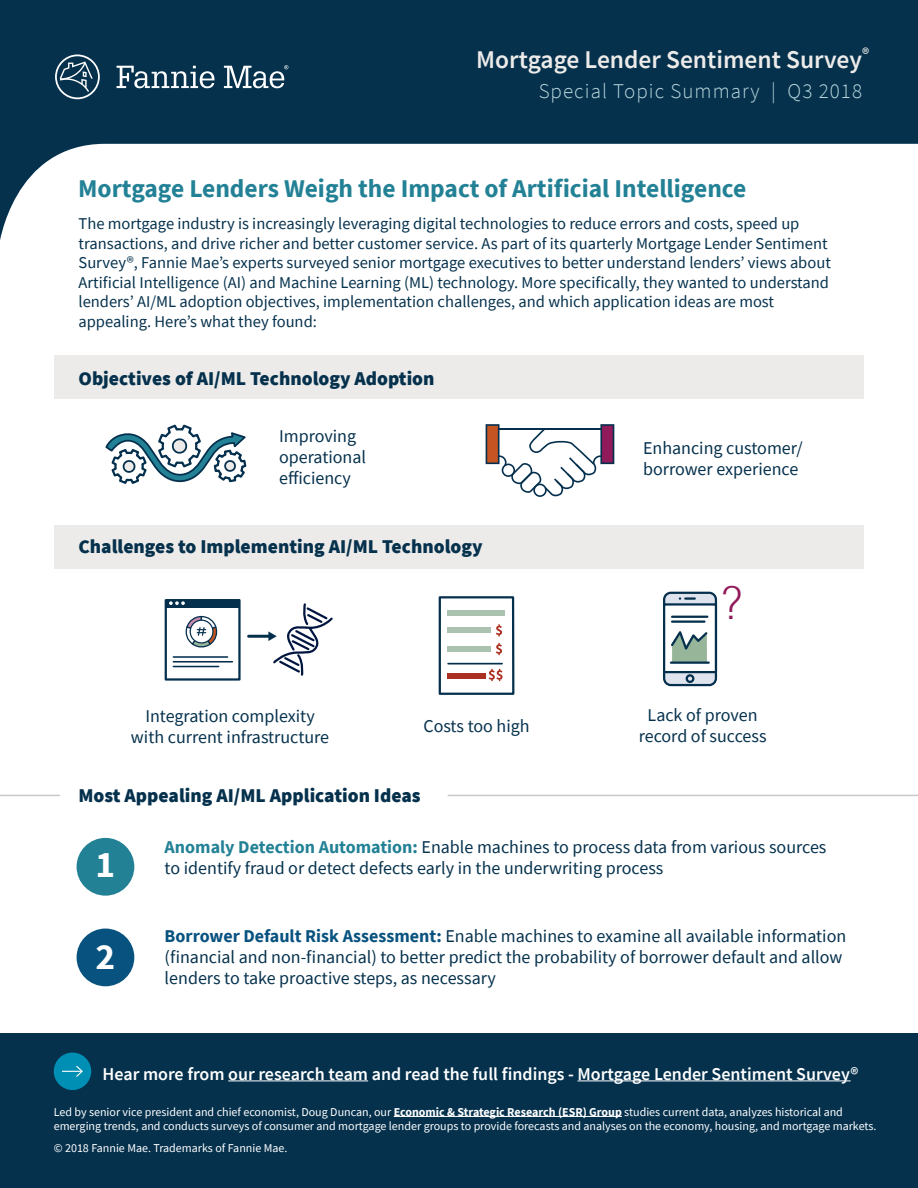
<style>
.page{position:relative;width:918px;height:1188px;background:#fff}
.page>*{position:absolute;margin:0;border:0;box-sizing:border-box;transform-origin:0 0}
.t1{font:300 45.75px "Glypha LT Std";color:#911a5b}
.t2{font:700 37.35px "Source Sans Pro";color:#fff}
.t3{font:700 25.5px "Source Sans Pro";color:#238196}
.t4{font:600 25.5px "Source Sans Pro";color:#edebe9}
.t5{font:300 21px "Source Sans Pro";letter-spacing:.05em;color:#b9d7dd}
.t6{font:900 19.5px "Source Sans Pro";color:#05314d}
.t7{font:18px/21px "Source Sans Pro";color:#05314d}
.t8{font:600 18px "Source Sans Pro";color:#fff}
.t9{font:16.5px/19.5px "Source Sans Pro";color:#05314d}
.t10{font:12px/14.4px "Source Sans Pro";color:#fff}
.s1{font-weight:700;color:#238196}
.s2{font-weight:700;color:#085280}
.s3{font-weight:700}
</style>
<div class="page">
<div style="left:54px;top:356px;width:810px;height:43px;background:#edebe9"></div>
<div style="left:54px;top:525px;width:810px;height:43px;background:#edebe9"></div>
<svg style="left:0;top:0;width:918px;height:240px;fill:#05314d"></svg>
<div style="left:0;top:1034px;width:918px;height:154px;background:#05314d"></div>
<svg style="left:55px;top:55px;width:45px;height:44px;background:#3b5d73"></svg>
<svg style="left:117px;top:65px;width:171px;height:23px"></svg>
<hr style="left:394px;top:1116px;width:228px;height:1px;background:#fff">
<hr style="left:228px;top:1080px;width:140px;height:1px;background:#fff">
<hr style="left:578px;top:1080px;width:273px;height:1px;background:#fff">
<hr style="left:448px;top:795px;width:470px;height:1px;background:#c7c9c8">
<div style="left:54px;top:1053px;width:37px;height:37px;background:#008fb4;border-radius:50%"></div>
<svg style="left:62px;top:1065px;width:21px;height:12px"></svg>
<svg style="left:105px;top:424px;width:142px;height:60px"></svg>
<hr style="left:249px;top:635px;width:21px;height:3px;background:#05304d">
<svg style="left:268px;top:603px;width:65px;height:73px"></svg>
<svg style="left:164px;top:599px;width:77px;height:82px"></svg>
<div style="left:664px;top:593px;width:52px;height:92px;background:#dee3ed;border-radius:7px"></div>
<div style="left:663px;top:592px;width:54px;height:94px;border:2px solid #05304d;border-radius:7px"></div>
<div style="left:663px;top:603px;width:54px;height:70px;background:#fff;border:2px solid #05304d"></div>
<svg style="left:669px;top:597px;width:41px;height:87px"></svg>
<div style="left:439px;top:596px;width:75px;height:99px;border:2px solid #05304d"></div>
<svg style="left:496px;top:624px;width:6px;height:32px"></svg>
<svg style="left:489px;top:669px;width:14px;height:13px"></svg>
<div style="left:447px;top:610px;width:58px;height:6px;background:#abc2b0"></div>
<div style="left:447px;top:627px;width:44px;height:5px;background:#abc2b0"></div>
<div style="left:447px;top:646px;width:44px;height:5px;background:#abc2b0"></div>
<div style="left:447px;top:673px;width:38px;height:6px;background:#ab3021"></div>
<hr style="left:448px;top:663px;width:54px;height:2px;background:#05304d">
<div style="left:77px;top:838px;width:57px;height:58px;background:#238196;border-radius:50%"></div>
<div style="left:77px;top:929px;width:57px;height:57px;background:#085280;border-radius:50%"></div>
<svg style="left:486px;top:424px;width:128px;height:73px"></svg>
<hr style="left:0;top:795px;width:60px;height:1px;background:#c7c9c8">
<p class="t4" style="left:476px;top:43px;width:395px">Mortgage Lender Sentiment Survey<sup>®</sup></p>
<p class="t5" style="left:539px;top:78px;width:325px">Special Topic Summary | Q3 2018</p>
<p class="t3" style="left:78px;top:172px;width:670px">Mortgage Lenders Weigh the Impact of Artificial Intelligence</p>
<p class="t9" style="left:79px;top:214px;width:754px">The mortgage industry is increasingly leveraging digital technologies to reduce errors and costs, speed up transactions, and drive richer and better customer service. As part of its quarterly Mortgage Lender Sentiment Survey®, Fannie Mae’s experts surveyed senior mortgage executives to better understand lenders’ views about Artificial Intelligence (AI) and Machine Learning (ML) technology. More specifically, they wanted to understand lenders’ AI/ML adoption objectives, implementation challenges, and which application ideas are most appealing. Here’s what they found:</p>
<p class="t6" style="left:79px;top:365px;width:358px">Objectives of AI/ML Technology Adoption</p>
<p class="t7" style="left:279px;top:425px;width:89px">Improving operational efficiency</p>
<p class="t6" style="left:79px;top:533px;width:406px">Challenges to Implementing AI/ML Technology</p>
<p class="t7" style="left:131px;top:706px;width:200px;text-align:center">Integration complexity with current infrastructure</p>
<p class="t7" style="left:423px;top:715px;width:108px">Costs too high</p>
<p class="t6" style="left:79px;top:782px;width:344px">Most Appealing AI/ML Application Ideas</p>
<p class="t7" style="left:643px;top:437px;width:161px">Enhancing customer/ borrower experience</p>
<p class="t1" style="left:721px;top:577px;width:24px">?</p>
<p class="t7" style="left:639px;top:705px;width:129px;text-align:center">Lack of proven record of success</p>
<p class="t2" style="left:95px;top:839px;width:21px">1</p>
<p class="t2" style="left:95px;top:931px;width:21px">2</p>
<p class="t7" style="left:165px;top:836px;width:663px"><span class="s1">Anomaly Detection Automation:</span> Enable machines to process data from various sources to identify fraud or detect defects early in the underwriting process</p>
<p class="t7" style="left:165px;top:925px;width:683px"><span class="s2">Borrower Default Risk Assessment:</span> Enable machines to examine all available information (financial and non-financial) to better predict the probability of borrower default and allow lenders to take proactive steps, as necessary</p>
<p class="t8" style="left:103px;top:1062px;width:758px">Hear more from our research team and read the full findings - Mortgage Lender Sentiment Survey®</p>
<p class="t10" style="left:54px;top:1104px;width:824px">Led by senior vice president and chief economist, Doug Duncan, our <span class="s3">Economic &amp; Strategic Research (ESR) Group</span> studies current data, analyzes historical and emerging trends, and conducts surveys of consumer and mortgage lender groups to provide forecasts and analyses on the economy, housing, and mortgage markets.</p>
<p class="t10" style="left:54px;top:1141px;width:235px">© 2018 Fannie Mae. Trademarks of Fannie Mae.</p>
</div>
